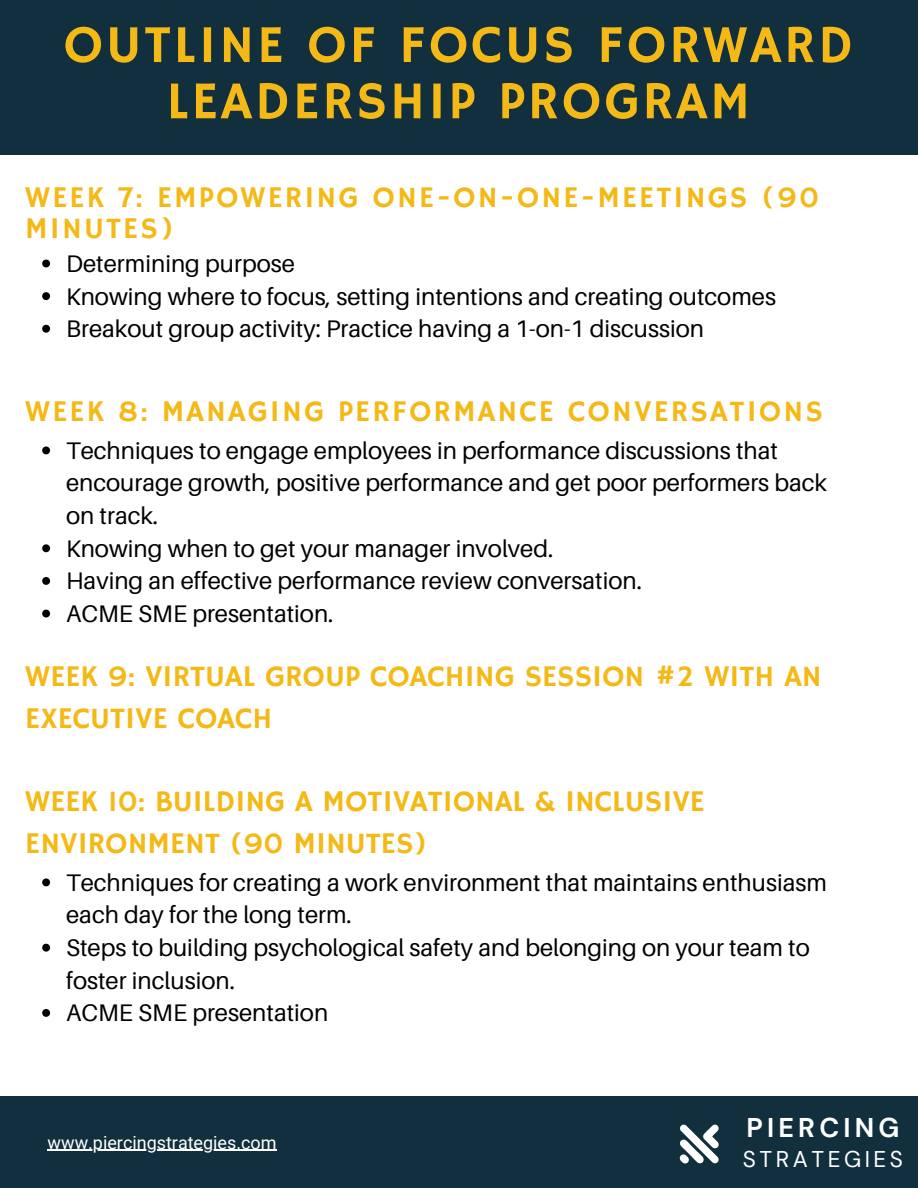
<style>
.page{position:relative;width:918px;height:1188px;background:#112f3d}
.page>*{position:absolute;margin:0;border:0;box-sizing:border-box;transform-origin:0 0}
.t1{font:53.4px/56.2px "Hammersmith One";letter-spacing:.05em;color:#f4b916;text-align:center}
.t2{font:30px/41.7px "Hammersmith One";color:#f4b916}
.t3{font:30px/31.5px "Hammersmith One";letter-spacing:.07em;color:#f4b916}
.t4{font:700 27px "DM Sans";letter-spacing:.155em;color:#fff}
.t5{font:24px/32.7px "Aileron";color:#000}
.t6{font:22.65px "DM Sans";letter-spacing:.155em;color:#fff}
.t7{font:18px "Roboto";color:#fff}
</style>
<div class="page">
<div style="left:0;top:155px;width:918px;height:941px;background:#fff"></div>
<svg style="left:42px;top:260px;width:8px;height:7px"></svg>
<svg style="left:42px;top:292px;width:8px;height:8px"></svg>
<svg style="left:42px;top:325px;width:8px;height:8px"></svg>
<svg style="left:42px;top:878px;width:8px;height:8px"></svg>
<svg style="left:42px;top:944px;width:8px;height:8px"></svg>
<svg style="left:42px;top:1009px;width:8px;height:8px"></svg>
<svg style="left:42px;top:446px;width:8px;height:8px"></svg>
<svg style="left:42px;top:544px;width:8px;height:8px"></svg>
<svg style="left:42px;top:577px;width:8px;height:8px"></svg>
<svg style="left:42px;top:610px;width:8px;height:7px"></svg>
<svg style="left:679px;top:1124px;width:40px;height:40px"></svg>
<hr style="left:48px;top:1150px;width:229px;height:1px;background:#fff">
<h1 class="t1" style="left:63px;top:19px;width:792px">OUTLINE OF FOCUS FORWARD<br>LEADERSHIP PROGRAM</h1>
<p class="t3" style="left:25px;top:183px;width:795px">WEEK 7: EMPOWERING ONE-ON-ONE-MEETINGS (90<br>MINUTES)</p>
<p class="t5" style="left:66px;top:247px;width:711px">Determining purpose<br>Knowing where to focus, setting intentions and creating outcomes<br>Breakout group activity: Practice having a 1-on-1 discussion</p>
<p class="t3" style="left:25px;top:397px;width:799px">WEEK 8: MANAGING PERFORMANCE CONVERSATIONS</p>
<p class="t5" style="left:66px;top:434px;width:763px">Techniques to engage employees in performance discussions that encourage growth, positive performance and get poor performers back on track.<br>Knowing when to get your manager involved.<br>Having an effective performance review conversation.<br>ACME SME presentation.</p>
<p class="t2" style="left:25px;top:657px;width:798px">WEEK 9: VIRTUAL GROUP COACHING SESSION #2 WITH AN<br>EXECUTIVE COACH</p>
<p class="t2" style="left:25px;top:782px;width:681px">WEEK 10: BUILDING A MOTIVATIONAL &amp; INCLUSIVE<br>ENVIRONMENT (90 MINUTES)</p>
<p class="t5" style="left:66px;top:866px;width:762px">Techniques for creating a work environment that maintains enthusiasm each day for the long term.<br>Steps to building psychological safety and belonging on your team to foster inclusion.<br>ACME SME presentation</p>
<p class="t7" style="left:48px;top:1132px;width:230px">www.piercingstrategies.com</p>
<p class="t4" style="left:747px;top:1110px;width:154px">PIERCING</p>
<p class="t6" style="left:743px;top:1144px;width:162px">STRATEGIES</p>
</div>
